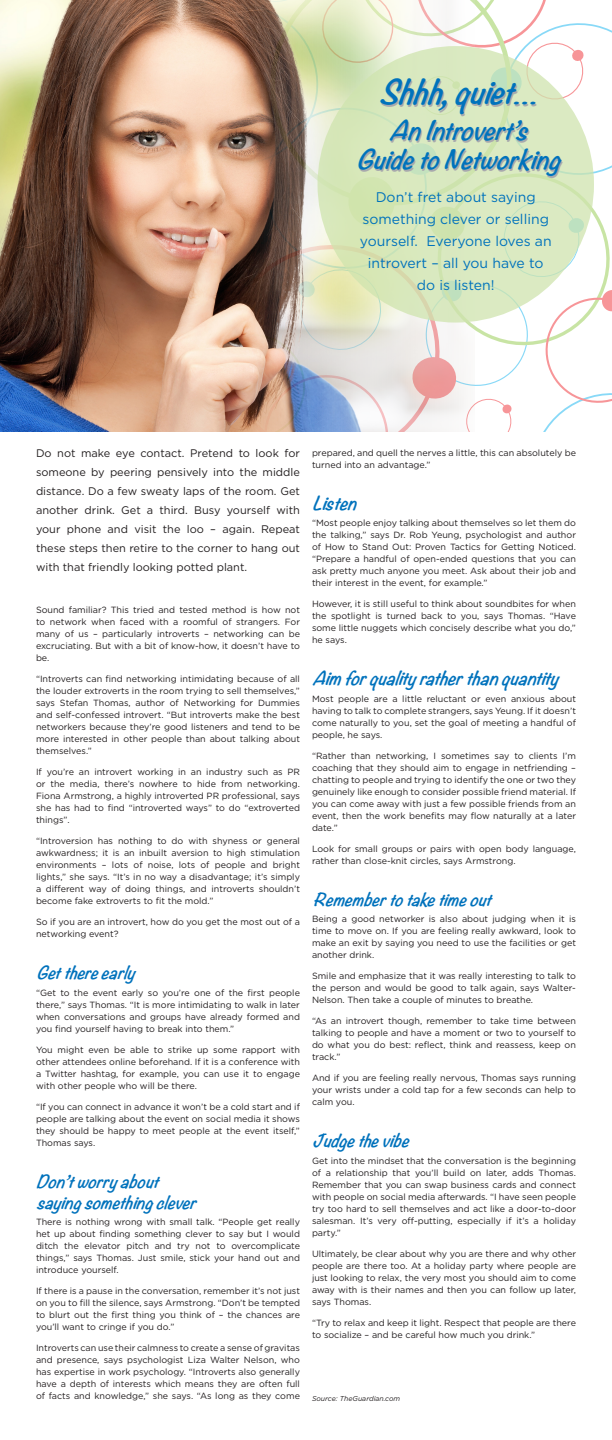
<style>
.page{position:relative;width:612px;height:1440px;background:#fff}
.page>*{position:absolute;margin:0;border:0;box-sizing:border-box;transform-origin:0 0}
.t1{font:italic 700 30px "Noteworthy";color:#0072bc}
.t2{font:italic 700 24px "Noteworthy";color:#0072bc}
.t3{font:italic 700 17px "Noteworthy";color:#0072bc}
.t4{font:italic 700 16px "Noteworthy";color:#0072bc}
.t5{font:14px/22px "Gotham";color:#0072bc;text-align:center}
.t6{font:11px/19px "Gotham";color:#231f20;text-align:justify}
.t7{font:9px/12px "Gotham";color:#231f20;text-align:justify}
.t8{font:italic 7px "Gotham";color:#231f20}
</style>
<div class="page">
<svg style="left:474px;top:0;width:138px;height:432px"></svg>
<img style="left:0;top:0;width:474px;height:432px">
<svg style="left:318px;top:46px;width:276px;height:277px;background:#d7e8bd"></svg>
<p class="t1" style="left:378px;top:65px;width:179px">Shhh,quiet…</p>
<p class="t2" style="left:389px;top:109px;width:155px">AnIntrovert’s</p>
<p class="t2" style="left:356px;top:138px;width:220px">GuidetoNetworking</p>
<p class="t5" style="left:360px;top:186px;width:193px">Don’t fret about saying something clever or selling yourself. Everyone loves an introvert – all you have to do is listen!</p>
<p class="t6" style="left:36px;top:444px;width:266px">Do not make eye contact. Pretend to look for someone by peering pensively into the middle distance. Do a few sweaty laps of the room. Get another drink. Get a third. Busy yourself with your phone and visit the loo – again. Repeat these steps then retire to the corner to hang out with that friendly looking potted plant.</p>
<p class="t7" style="left:36px;top:604px;width:266px">Sound familiar? This tried and tested method is how not to network when faced with a roomful of strangers. For many of us – particularly introverts – networking can be excruciating. But with a bit of know-how, it doesn’t have to be.</p>
<p class="t7" style="left:36px;top:673px;width:266px">“Introverts can find networking intimidating because of all the louder extroverts in the room trying to sell themselves,” says Stefan Thomas, author of Networking for Dummies and self-confessed introvert. “But introverts make the best networkers because they’re good listeners and tend to be more interested in other people than about talking about themselves.”</p>
<p class="t7" style="left:36px;top:766px;width:266px">If you’re an introvert working in an industry such as PR or the media, there’s nowhere to hide from networking.<br>Fiona Armstrong, a highly introverted PR professional, says she has had to find “introverted ways” to do “extroverted things”.</p>
<p class="t7" style="left:36px;top:835px;width:266px">“Introversion has nothing to do with shyness or general awkwardness; it is an inbuilt aversion to high stimulation environments – lots of noise, lots of people and bright lights,” she says. “It’s in no way a disadvantage; it’s simply a different way of doing things, and introverts shouldn’t become fake extroverts to fit the mold.”</p>
<p class="t7" style="left:36px;top:916px;width:265px">So if you are an introvert, how do you get the most out of a networking event?</p>
<p class="t4" style="left:36px;top:959px;width:110px">Getthereearly</p>
<p class="t7" style="left:36px;top:987px;width:266px">“Get to the event early so you’re one of the first people there,” says Thomas. “It is more intimidating to walk in later when conversations and groups have already formed and you find yourself having to break into them.”</p>
<p class="t7" style="left:36px;top:1044px;width:266px">You might even be able to strike up some rapport with other attendees online beforehand. If it is a conference with a Twitter hashtag, for example, you can use it to engage with other people who will be there.</p>
<p class="t7" style="left:36px;top:1101px;width:266px">“If you can connect in advance it won’t be a cold start and if people are talking about the event on social media it shows they should be happy to meet people at the event itself,” Thomas says.</p>
<p class="t4" style="left:36px;top:1167px;width:134px">Don’tworryabout</p>
<p class="t4" style="left:36px;top:1188px;width:171px">sayingsomethingclever</p>
<p class="t7" style="left:36px;top:1216px;width:266px">There is nothing wrong with small talk. “People get really het up about finding something clever to say but I would ditch the elevator pitch and try not to overcomplicate things,” says Thomas. Just smile, stick your hand out and introduce yourself.</p>
<p class="t7" style="left:36px;top:1285px;width:266px">If there is a pause in the conversation, remember it’s not just on you to fill the silence, says Armstrong. “Don’t be tempted to blurt out the first thing you think of – the chances are you’ll want to cringe if you do.”</p>
<p class="t7" style="left:36px;top:1342px;width:266px">Introverts can use their calmness to create a sense of gravitas and presence, says psychologist Liza Walter Nelson, who has expertise in work psychology. “Introverts also generally have a depth of interests which means they are often full of facts and knowledge,” she says. “As long as they come</p>
<p class="t7" style="left:312px;top:446px;width:266px">prepared, and quell the nerves a little, this can absolutely be turned into an advantage.”</p>
<p class="t3" style="left:312px;top:488px;width:56px">Listen</p>
<p class="t7" style="left:312px;top:517px;width:266px">“Most people enjoy talking about themselves so let them do the talking,” says Dr. Rob Yeung, psychologist and author of How to Stand Out: Proven Tactics for Getting Noticed. “Prepare a handful of open-ended questions that you can ask pretty much anyone you meet. Ask about their job and their interest in the event, for example.”</p>
<p class="t7" style="left:312px;top:598px;width:265px">However, it is still useful to think about soundbites for when the spotlight is turned back to you, says Thomas. “Have some little nuggets which concisely describe what you do,” he says.</p>
<p class="t3" style="left:312px;top:663px;width:258px">Aimforqualityratherthanquantity</p>
<p class="t7" style="left:312px;top:692px;width:266px">Most people are a little reluctant or even anxious about having to talk to complete strangers, says Yeung. If it doesn’t come naturally to you, set the goal of meeting a handful of people, he says.</p>
<p class="t7" style="left:312px;top:749px;width:266px">“Rather than networking, I sometimes say to clients I’m coaching that they should aim to engage in netfriending – chatting to people and trying to identify the one or two they genuinely like enough to consider possible friend material. If you can come away with just a few possible friends from an event, then the work benefits may flow naturally at a later date.”</p>
<p class="t7" style="left:312px;top:842px;width:265px">Look for small groups or pairs with open body language, rather than close-knit circles, says Armstrong.</p>
<p class="t4" style="left:312px;top:885px;width:190px">Remembertotaketimeout</p>
<p class="t7" style="left:312px;top:913px;width:266px">Being a good networker is also about judging when it is time to move on. If you are feeling really awkward, look to make an exit by saying you need to use the facilities or get another drink.</p>
<p class="t7" style="left:312px;top:970px;width:265px">Smile and emphasize that it was really interesting to talk to the person and would be good to talk again, says Walter-Nelson. Then take a couple of minutes to breathe.</p>
<p class="t7" style="left:312px;top:1015px;width:266px">“As an introvert though, remember to take time between talking to people and have a moment or two to yourself to do what you do best: reflect, think and reassess, keep on track.”</p>
<p class="t7" style="left:312px;top:1072px;width:266px">And if you are feeling really nervous, Thomas says running your wrists under a cold tap for a few seconds can help to calm you.</p>
<p class="t4" style="left:312px;top:1127px;width:108px">Judgethevibe</p>
<p class="t7" style="left:312px;top:1154px;width:266px">Get into the mindset that the conversation is the beginning of a relationship that you’ll build on later, adds Thomas.<br>Remember that you can swap business cards and connect with people on social media afterwards. “I have seen people try too hard to sell themselves and act like a door-to-door salesman. It’s very off-putting, especially if it’s a holiday party.”</p>
<p class="t7" style="left:312px;top:1247px;width:266px">Ultimately, be clear about why you are there and why other people are there too. At a holiday party where people are just looking to relax, the very most you should aim to come away with is their names and then you can follow up later, says Thomas.</p>
<p class="t7" style="left:312px;top:1316px;width:265px">“Try to relax and keep it light. Respect that people are there to socialize – and be careful how much you drink.”</p>
<p class="t8" style="left:312px;top:1394px;width:90px">Source: TheGuardian.com</p>
</div>
